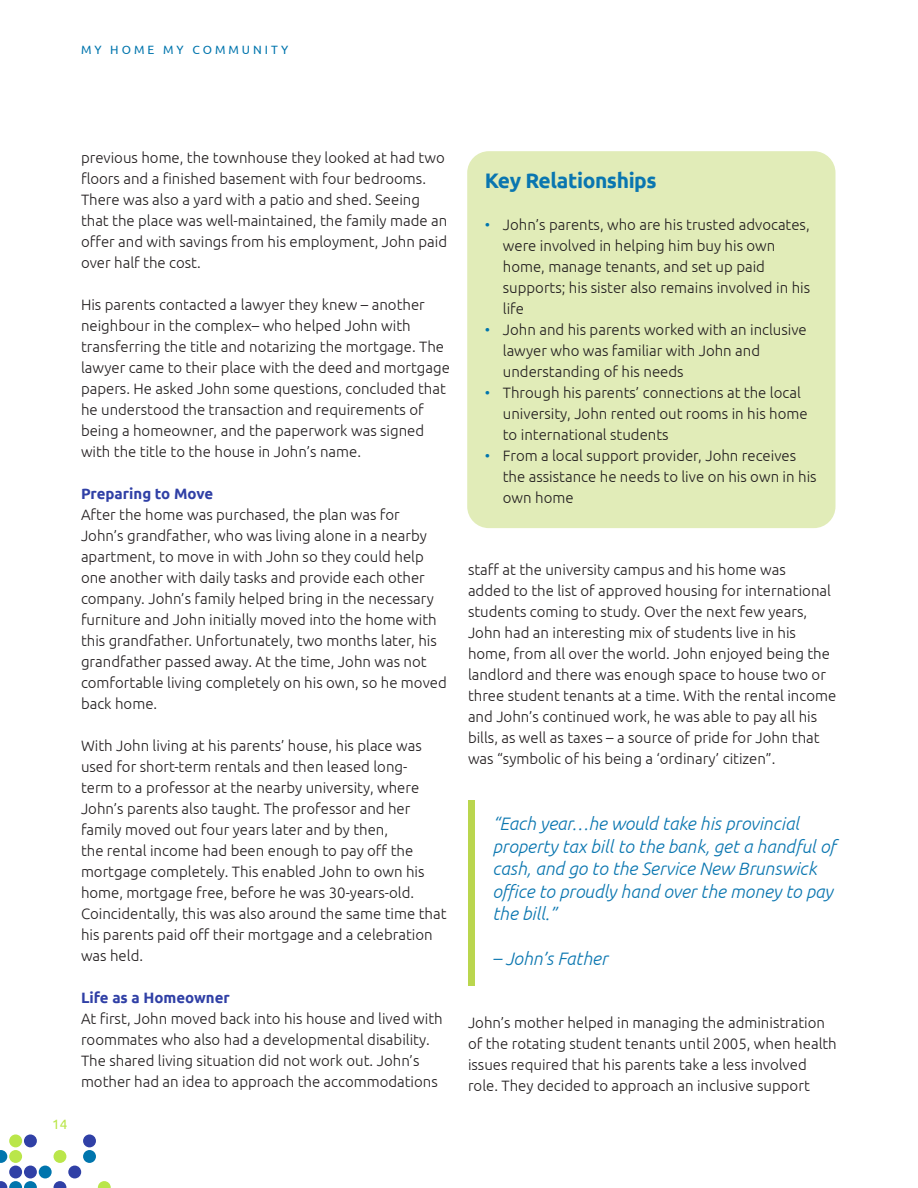
<style>
.page{position:relative;width:918px;height:1188px;background:#fff}
.page>*{position:absolute;margin:0;border:0;box-sizing:border-box;transform-origin:0 0}
.t1{font:700 21px "Ubuntu";letter-spacing:-.02em;color:#0a76b0}
.t2{font:italic 300 18px/22.5px "Ubuntu";color:#0a76b0}
.t3{font:300 15px/21px "Ubuntu";color:#231f20}
.t4{font:700 15px "Ubuntu";color:#3040a6}
.t5{font:13.5px "Ubuntu";color:#bae64a}
.t6{font:12px "Ubuntu";letter-spacing:.25em;color:#0075ad}
.s1{color:#0075ad}
</style>
<div class="page">
<svg style="left:0;top:1150px;width:7px;height:13px"></svg>
<div style="left:9px;top:1166px;width:13px;height:12px;background:#3040a6;border-radius:50%"></div>
<div style="left:24px;top:1134px;width:13px;height:13px;background:#3040a6;border-radius:50%"></div>
<div style="left:24px;top:1166px;width:13px;height:12px;background:#3040a6;border-radius:50%"></div>
<div style="left:39px;top:1166px;width:13px;height:12px;background:#0075ad;border-radius:50%"></div>
<svg style="left:54px;top:1181px;width:12px;height:7px"></svg>
<div style="left:68px;top:1166px;width:13px;height:12px;background:#3040a6;border-radius:50%"></div>
<div style="left:83px;top:1134px;width:13px;height:13px;background:#3040a6;border-radius:50%"></div>
<div style="left:83px;top:1150px;width:13px;height:13px;background:#0075ad;border-radius:50%"></div>
<div style="left:9px;top:1134px;width:13px;height:13px;background:#bae64a;border-radius:50%"></div>
<div style="left:9px;top:1150px;width:13px;height:13px;background:#bae64a;border-radius:50%"></div>
<svg style="left:0;top:1181px;width:37px;height:7px"></svg>
<div style="left:54px;top:1150px;width:12px;height:13px;background:#bae64a;border-radius:50%"></div>
<svg style="left:98px;top:1181px;width:13px;height:7px"></svg>
<div style="left:467px;top:151px;width:369px;height:377px;background:#e1ecb8;border-radius:22px"></div>
<div style="left:469px;top:800px;width:6px;height:186px;background:#bad64e"></div>
<p class="t6" style="left:81px;top:42px;width:209px">MY HOME MY COMMUNITY</p>
<p class="t5" style="left:52px;top:1116px;width:17px">14</p>
<p class="t3" style="left:81px;top:147px;width:368px">previous home, the townhouse they looked at had two floors and a finished basement with four bedrooms.<br>There was also a yard with a patio and shed. Seeing that the place was well-maintained, the family made an offer and with savings from his employment, John paid over half the cost.</p>
<p class="t3" style="left:81px;top:294px;width:371px">His parents contacted a lawyer they knew – another neighbour in the complex– who helped John with transferring the title and notarizing the mortgage. The lawyer came to their place with the deed and mortgage papers. He asked John some questions, concluded that he understood the transaction and requirements of being a homeowner, and the paperwork was signed with the title to the house in John’s name.</p>
<p class="t4" style="left:81px;top:484px;width:134px">Preparing to Move</p>
<p class="t3" style="left:81px;top:504px;width:367px">After the home was purchased, the plan was for<br>John’s grandfather, who was living alone in a nearby apartment, to move in with John so they could help one another with daily tasks and provide each other company. John’s family helped bring in the necessary furniture and John initially moved into the home with this grandfather. Unfortunately, two months later, his grandfather passed away. At the time, John was not comfortable living completely on his own, so he moved back home.</p>
<p class="t3" style="left:81px;top:735px;width:367px">With John living at his parents’ house, his place was used for short-term rentals and then leased long-<br>term to a professor at the nearby university, where John’s parents also taught. The professor and her family moved out four years later and by then,<br>the rental income had been enough to pay off the mortgage completely. This enabled John to own his home, mortgage free, before he was 30-years-old.<br>Coincidentally, this was also around the same time that his parents paid off their mortgage and a celebration was held.</p>
<p class="t4" style="left:81px;top:988px;width:150px">Life as a Homeowner</p>
<p class="t3" style="left:81px;top:1008px;width:363px">At first, John moved back into his house and lived with roommates who also had a developmental disability.<br>The shared living situation did not work out. John’s mother had an idea to approach the accommodations</p>
<p class="t1" style="left:485px;top:168px;width:173px">Key Relationships</p>
<p class="t3" style="left:503px;top:214px;width:309px;text-indent:-18px"><span class="s1">•</span> John’s parents, who are his trusted advocates, were involved in helping him buy his own home, manage tenants, and set up paid supports; his sister also remains involved in his life</p>
<p class="t3" style="left:503px;top:319px;width:306px;text-indent:-18px"><span class="s1">•</span> John and his parents worked with an inclusive lawyer who was familiar with John and understanding of his needs</p>
<p class="t3" style="left:503px;top:382px;width:306px;text-indent:-18px"><span class="s1">•</span> Through his parents’ connections at the local university, John rented out rooms in his home to international students</p>
<p class="t3" style="left:503px;top:445px;width:315px;text-indent:-18px"><span class="s1">•</span> From a local support provider, John receives the assistance he needs to live on his own in his own home</p>
<p class="t3" style="left:468px;top:559px;width:370px">staff at the university campus and his home was<br>added to the list of approved housing for international students coming to study. Over the next few years, John had an interesting mix of students live in his home, from all over the world. John enjoyed being the landlord and there was enough space to house two or three student tenants at a time. With the rental income and John’s continued work, he was able to pay all his bills, as well as taxes – a source of pride for John that was “symbolic of his being a ‘ordinary’ citizen”.</p>
<p class="t2" style="left:492px;top:812px;width:345px">“Each year…he would take his provincial property tax bill to the bank, get a handful of cash, and go to the Service New Brunswick office to proudly hand over the money to pay the bill.”</p>
<p class="t2" style="left:492px;top:947px;width:117px">– John’s Father</p>
<p class="t3" style="left:468px;top:1012px;width:370px">John’s mother helped in managing the administration of the rotating student tenants until 2005, when health issues required that his parents take a less involved role. They decided to approach an inclusive support</p>
</div>
